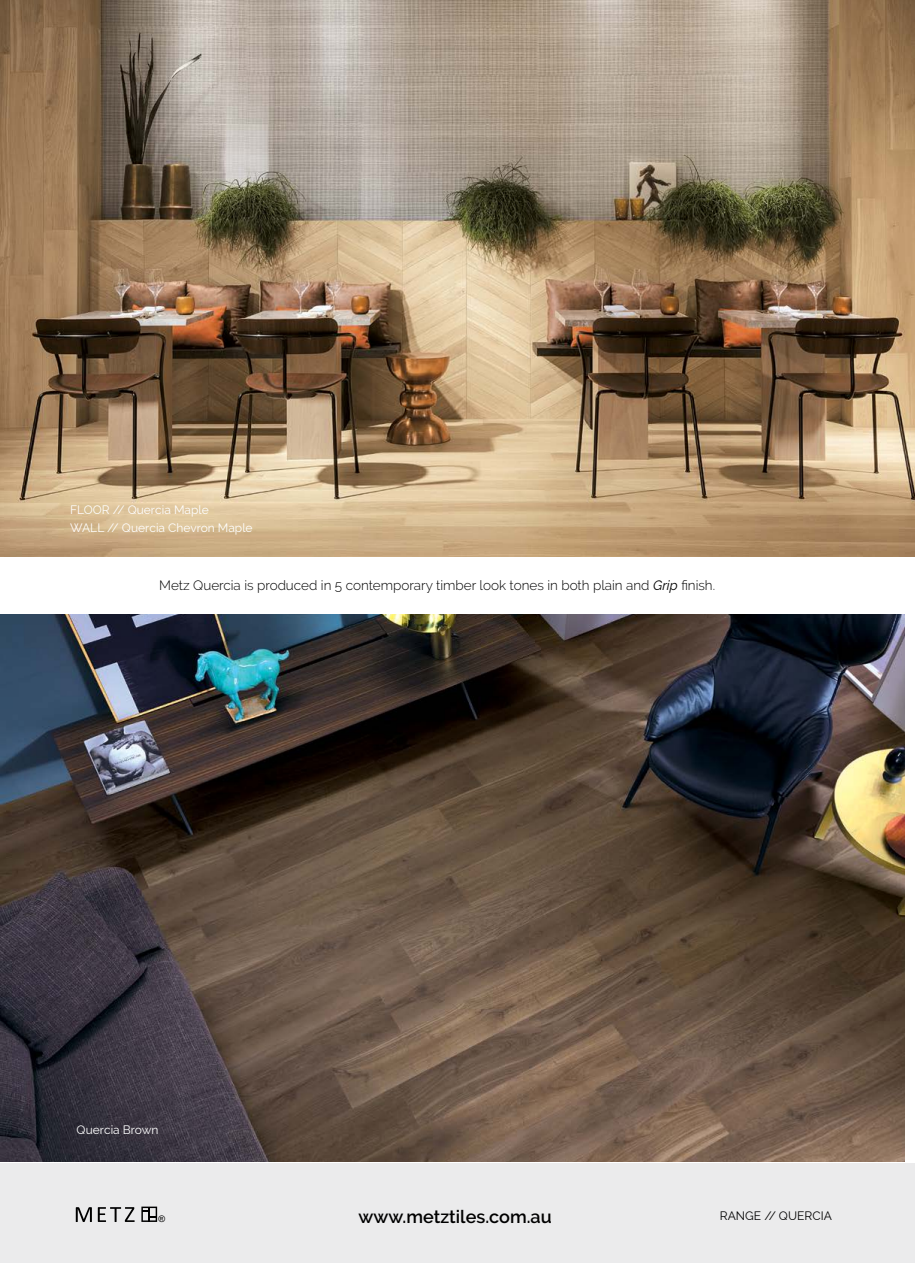
<style>
.page{position:relative;width:915px;height:1263px;background:#fff}
.page>*{position:absolute;margin:0;border:0;box-sizing:border-box;transform-origin:0 0}
.t1{font:600 18px "Raleway";color:#000}
.t2{font:300 13.5px "Raleway";color:#000}
.t3{font:12px/18px "Raleway";color:#fff}
.t4{font:12px "Raleway";color:#000}
.t5{font:9px "Arial";color:#000}
.s1{font-weight:400;font-style:italic}
</style>
<div class="page">
<div style="left:0;top:1163px;width:914px;height:100px;background:#ebebec"></div>
<svg style="left:141px;top:1206px;width:16px;height:16px"></svg>
<svg style="left:76px;top:1207px;width:16px;height:15px"></svg>
<svg style="left:98px;top:1207px;width:37px;height:15px"></svg>
<img style="left:0;top:0;width:914px;height:556px">
<img style="left:0;top:614px;width:904px;height:548px">
<p class="t3" style="left:70px;top:501px;width:184px">FLOOR // Quercia Maple<br>WALL // Quercia Chevron Maple</p>
<p class="t2" style="left:159px;top:577px;width:557px">Metz Quercia is produced in 5 contemporary timber look tones in both plain and <span class="s1">Grip</span> finish.</p>
<p class="t3" style="left:77px;top:1121px;width:83px">Quercia Brown</p>
<p class="t5" style="left:158px;top:1213px;width:8px">®</p>
<h1 class="t1" style="left:358px;top:1206px;width:194px">www.metztiles.com.au</h1>
<p class="t4" style="left:719px;top:1209px;width:113px">RANGE // QUERCIA</p>
</div>
